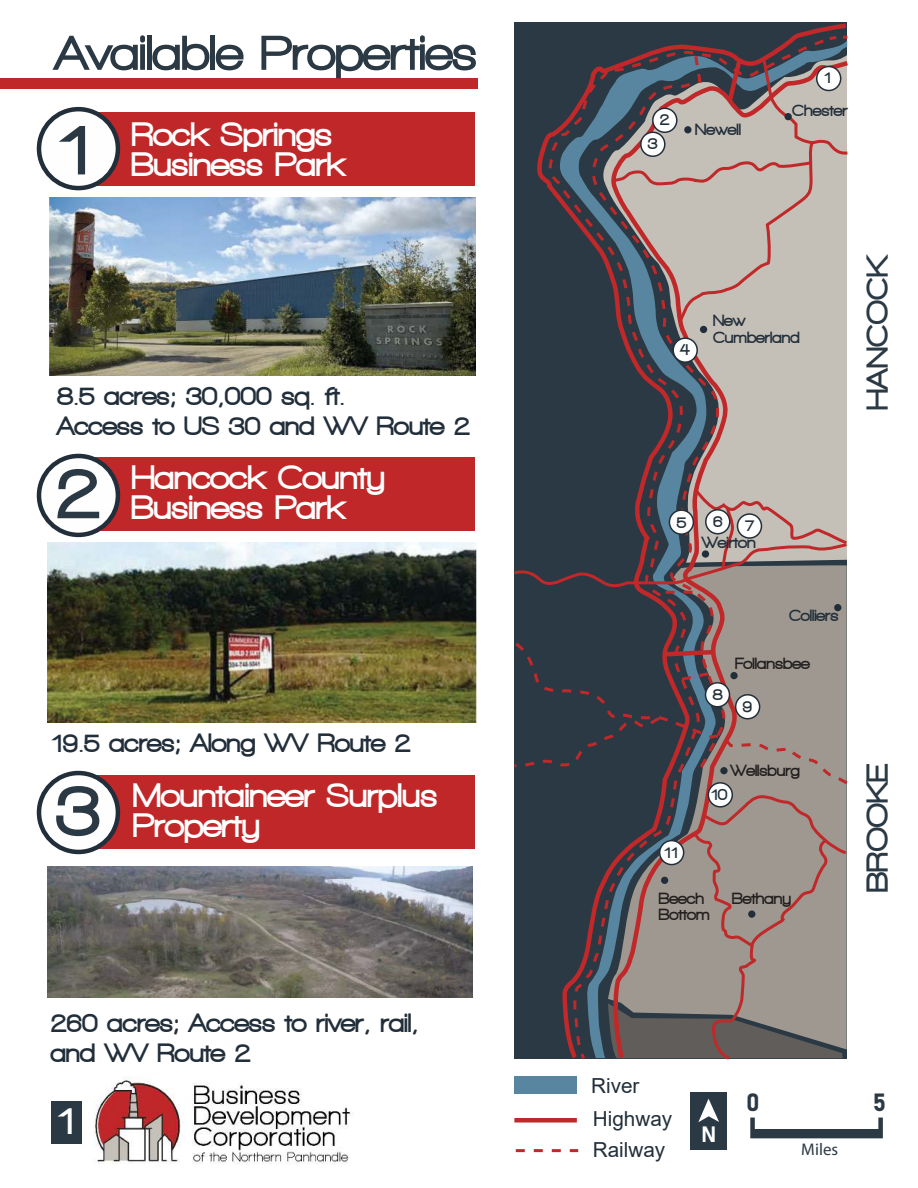
<style>
.page{position:relative;width:918px;height:1188px;background:#fff}
.page>*{position:absolute;margin:0;border:0;box-sizing:border-box;transform-origin:0 0}
.t1{font:900 75px "Walkway";color:#2a3944}
.t2{font:900 50.25px "Walkway";color:#2a3944}
.t3{font:900 40.05px "Walkway";color:#fff}
.t4{font:900 34.5px/30px "Walkway";color:#fff}
.t5{font:900 30.9px "Walkway";letter-spacing:.02em;color:#2a3944}
.t6{font:900 27px/30px "Walkway";color:#222f3a}
.t7{font:24.6px "Bahnschrift";color:#2a3944}
.t8{font:21.9px "Bahnschrift";color:#fff}
.t9{font:20.7px/32.1px "Arial";color:#222f3a}
.t10{font:16.95px "Myriad Pro";color:#2a3944}
.t11{font:900 16.5px/16.5px "Walkway";color:#222f3a}
.t12{font:900 16.5px "Walkway";color:#221f1f}
</style>
<div class="page">
<div style="left:753px;top:1129px;width:128px;height:7px;background:#2a3944"></div>
<div style="left:750px;top:1115px;width:133px;height:23px;border:5px solid #2a3944"></div>
<div style="left:0;top:79px;width:477px;height:10px;background:#c02728"></div>
<div style="left:514px;top:22px;width:333px;height:1036px;background:#2a3944"></div>
<svg style="left:536px;top:23px;width:311px;height:1036px"></svg>
<svg style="left:608px;top:794px;width:239px;height:266px;background:#968c86"></svg>
<svg style="left:811px;top:34px;width:37px;height:14px"></svg>
<svg style="left:547px;top:44px;width:264px;height:1010px"></svg>
<svg style="left:578px;top:1050px;width:9px;height:9px"></svg>
<svg style="left:590px;top:50px;width:138px;height:589px"></svg>
<svg style="left:514px;top:487px;width:333px;height:107px"></svg>
<svg style="left:515px;top:639px;width:333px;height:147px"></svg>
<svg style="left:514px;top:714px;width:149px;height:56px"></svg>
<div style="left:514px;top:1076px;width:63px;height:18px;background:#5886a1"></div>
<div style="left:514px;top:1118px;width:63px;height:5px;background:#c02829"></div>
<svg style="left:516px;top:1149px;width:62px;height:3px"></svg>
<div style="left:673px;top:338px;width:24px;height:24px;background:#fefefe;border-radius:50%"></div>
<div style="left:672px;top:337px;width:26px;height:26px;border:2px solid #222f3a;border-radius:50%"></div>
<div style="left:706px;top:510px;width:24px;height:24px;background:#fefefe;border-radius:50%"></div>
<div style="left:705px;top:509px;width:25px;height:25px;border:2px solid #222f3a;border-radius:50%"></div>
<div style="left:669px;top:510px;width:24px;height:24px;background:#fefefe;border-radius:50%"></div>
<div style="left:669px;top:509px;width:25px;height:26px;border:2px solid #222f3a;border-radius:50%"></div>
<div style="left:737px;top:514px;width:24px;height:24px;background:#fefefe;border-radius:50%"></div>
<div style="left:737px;top:513px;width:25px;height:26px;border:2px solid #222f3a;border-radius:50%"></div>
<div style="left:736px;top:695px;width:24px;height:24px;background:#fefefe;border-radius:50%"></div>
<div style="left:735px;top:694px;width:25px;height:25px;border:2px solid #222f3a;border-radius:50%"></div>
<div style="left:708px;top:783px;width:24px;height:24px;background:#fefefe;border-radius:50%"></div>
<div style="left:708px;top:782px;width:25px;height:26px;border:2px solid #222f3a;border-radius:50%"></div>
<div style="left:660px;top:841px;width:24px;height:24px;background:#fefefe;border-radius:50%"></div>
<div style="left:659px;top:840px;width:25px;height:25px;border:2px solid #222f3a;border-radius:50%"></div>
<div style="left:706px;top:683px;width:23px;height:24px;background:#fefefe;border-radius:50%"></div>
<div style="left:705px;top:682px;width:25px;height:26px;border:2px solid #222f3a;border-radius:50%"></div>
<div style="left:72px;top:112px;width:403px;height:73px;background:#c02728"></div>
<div style="left:78px;top:457px;width:397px;height:73px;background:#c02728"></div>
<div style="left:79px;top:775px;width:395px;height:73px;background:#c02728"></div>
<img style="left:50px;top:197px;width:426px;height:178px">
<svg style="left:678px;top:670px;width:34px;height:13px"></svg>
<svg style="left:611px;top:55px;width:237px;height:270px;background:#a89e9c"></svg>
<div style="left:39px;top:109px;width:79px;height:79px;background:#fefefe;border-radius:50%"></div>
<div style="left:37px;top:107px;width:83px;height:83px;border:5px solid #222f3a;border-radius:50%"></div>
<div style="left:39px;top:456px;width:79px;height:79px;background:#fefefe;border-radius:50%"></div>
<div style="left:37px;top:454px;width:83px;height:83px;border:5px solid #222f3a;border-radius:50%"></div>
<div style="left:39px;top:773px;width:79px;height:79px;background:#fefefe;border-radius:50%"></div>
<div style="left:37px;top:771px;width:83px;height:83px;border:5px solid #222f3a;border-radius:50%"></div>
<img style="left:47px;top:866px;width:425px;height:131px">
<div style="left:690px;top:1093px;width:37px;height:57px;background:#2a3944"></div>
<svg style="left:698px;top:1099px;width:21px;height:23px"></svg>
<div style="left:785px;top:113px;width:7px;height:7px;background:#222f3a;border-radius:50%"></div>
<div style="left:684px;top:126px;width:8px;height:7px;background:#222f3a;border-radius:50%"></div>
<div style="left:700px;top:326px;width:7px;height:7px;background:#222f3a;border-radius:50%"></div>
<div style="left:702px;top:550px;width:7px;height:8px;background:#222f3a;border-radius:50%"></div>
<div style="left:834px;top:604px;width:7px;height:7px;background:#222f3a;border-radius:50%"></div>
<div style="left:730px;top:672px;width:8px;height:7px;background:#222f3a;border-radius:50%"></div>
<div style="left:720px;top:767px;width:8px;height:7px;background:#222f3a;border-radius:50%"></div>
<div style="left:748px;top:910px;width:7px;height:8px;background:#222f3a;border-radius:50%"></div>
<div style="left:661px;top:877px;width:7px;height:7px;background:#222f3a;border-radius:50%"></div>
<div style="left:52px;top:1101px;width:30px;height:42px;background:#2a3944"></div>
<img style="left:93px;top:1077px;width:258px;height:87px">
<img style="left:47px;top:543px;width:429px;height:179px">
<svg style="left:660px;top:647px;width:58px;height:12px"></svg>
<h2 class="t2" style="left:55px;top:26px;width:423px">Available Properties</h2>
<h1 class="t1" style="left:59px;top:109px;width:32px">1</h1>
<p class="t4" style="left:131px;top:119px;width:215px">Rock Springs<br>Business Park</p>
<p class="t6" style="left:57px;top:381px;width:414px">8.5 acres; 30,000 sq. ft.<br>Access to US 30 and WV Route 2</p>
<h1 class="t1" style="left:56px;top:453px;width:45px">2</h1>
<p class="t4" style="left:131px;top:462px;width:255px">Hancock County<br>Business Park</p>
<p class="t6" style="left:51px;top:727px;width:361px">19.5 acres; Along WV Route 2</p>
<p class="t4" style="left:133px;top:780px;width:306px">Mountaineer Surplus<br>Property</p>
<h1 class="t1" style="left:56px;top:770px;width:45px">3</h1>
<p class="t6" style="left:51px;top:1008px;width:369px">260 acres; Access to river, rail, and WV Route 2</p>
<h3 class="t3" style="left:58px;top:1099px;width:18px">1</h3>
<p class="t11" style="left:660px;top:111px;width:11px">2</p>
<p class="t11" style="left:648px;top:135px;width:11px">3</p>
<p class="t11" style="left:695px;top:121px;width:47px">Newell</p>
<p class="t11" style="left:824px;top:69px;width:8px">1</p>
<p class="t11" style="left:792px;top:102px;width:57px">Chester</p>
<p class="t11" style="left:680px;top:341px;width:11px">4</p>
<p class="t11" style="left:713px;top:312px;width:88px">New<br>Cumberland</p>
<p class="t5" style="left:861px;top:410px;width:158px;rotate:-90deg">HANCOCK</p>
<p class="t11" style="left:677px;top:514px;width:11px">5</p>
<p class="t11" style="left:713px;top:513px;width:11px">6</p>
<p class="t11" style="left:745px;top:517px;width:11px">7</p>
<p class="t11" style="left:702px;top:534px;width:56px">Weirton</p>
<p class="t11" style="left:713px;top:686px;width:11px">8</p>
<p class="t11" style="left:789px;top:607px;width:51px">Colliers</p>
<p class="t12" style="left:735px;top:655px;width:76px">Follansbee</p>
<p class="t11" style="left:742px;top:698px;width:11px">9</p>
<p class="t12" style="left:730px;top:762px;width:71px">Wellsburg</p>
<p class="t11" style="left:664px;top:844px;width:15px">11</p>
<p class="t11" style="left:711px;top:786px;width:18px">10</p>
<p class="t12" style="left:659px;top:889px;width:47px">Beech</p>
<p class="t12" style="left:732px;top:890px;width:60px">Bethany</p>
<p class="t12" style="left:659px;top:906px;width:52px">Bottom</p>
<p class="t5" style="left:861px;top:892px;width:130px;rotate:-90deg">BROOKE</p>
<p class="t9" style="left:591px;top:1072px;width:83px">River<br>Highway<br>Railway</p>
<p class="t8" style="left:701px;top:1122px;width:17px">N</p>
<p class="t7" style="left:746px;top:1088px;width:15px">0</p>
<p class="t7" style="left:873px;top:1088px;width:15px">5</p>
<p class="t10" style="left:801px;top:1140px;width:38px">Miles</p>
</div>
